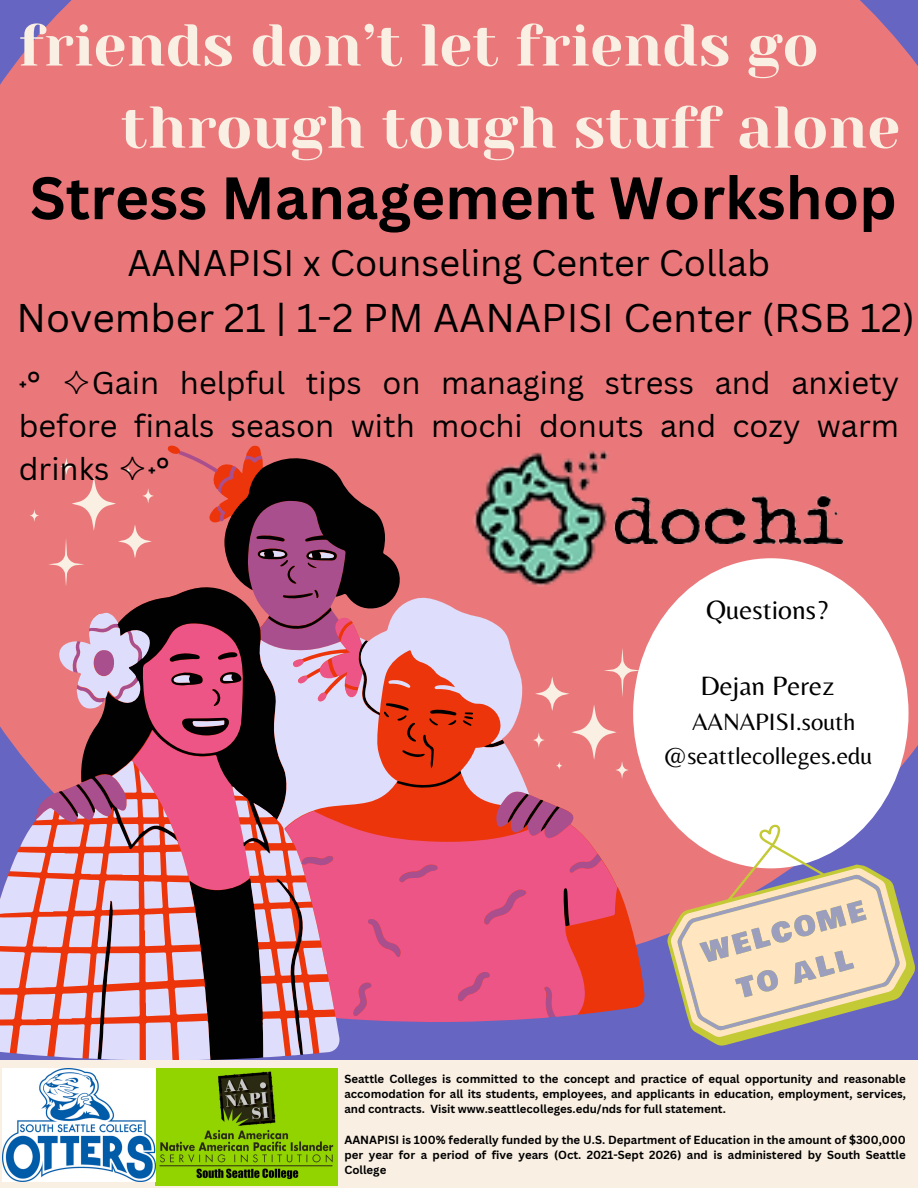
<style>
.page{position:relative;width:918px;height:1188px;background:#fff}
.page>*{position:absolute;margin:0;border:0;box-sizing:border-box;transform-origin:0 0}
.t1{font:58.95px "Yeseva One";color:#f9efe3}
.t2{font:700 58.5px "Canva Sans";color:#000}
.t3{font:39px "Canva Sans";color:#000}
.t4{font:36px "Canva Sans";color:#000}
.t5{font:30.75px/42.8px "Canva Sans";color:#000;text-align:justify}
.t6{font:27.6px "Belleza";color:#000}
.t7{font:24.6px "Belleza";color:#000}
.t8{font:700 11.4px/15.3px "Canva Sans";color:#000;text-align:justify}
.s1{font-family:"Noto Sans"}
.s2{font-family:"Wen Quan Yi Micro Hei"}
</style>
<div class="page">
<div style="left:0;top:0;width:918px;height:971px;background:#ea787b"></div>
<img style="left:645px;top:492px;width:203px;height:52px">
<svg style="left:0;top:445px;width:645px;height:615px;fill:#ea787b"></svg>
<svg style="left:570px;top:616px;width:47px;height:406px;fill:#ea787b"></svg>
<svg style="left:59px;top:455px;width:511px;height:605px;fill:#ea787b"></svg>
<svg style="left:0;top:551px;width:529px;height:509px"></svg>
<div style="left:0;top:458px;width:154px;height:156px;background:#ea787b"></div>
<img style="left:459px;top:449px;width:157px;height:137px">
<div style="left:0;top:1060px;width:918px;height:128px;background:#f9efe3"></div>
<img style="left:156px;top:1068px;width:182px;height:117px">
<img style="left:3px;top:1068px;width:153px;height:114px">
<div style="left:633px;top:558px;width:276px;height:310px;background:#fff;border-radius:50%"></div>
<svg style="left:667px;top:824px;width:248px;height:222px"></svg>
<svg style="left:671px;top:868px;width:236px;height:169px"></svg>
<p class="t1" style="left:19px;top:12px;width:801px">friends don’t let friends go</p>
<p class="t1" style="left:121px;top:94px;width:781px">through tough stuff alone</p>
<p class="t2" style="left:30px;top:157px;width:869px">Stress Management Workshop</p>
<p class="t4" style="left:127px;top:238px;width:644px">AANAPISI x Counseling Center Collab</p>
<p class="t3" style="left:16px;top:290px;width:900px">November 21 | 1-2 PM AANAPISI Center (RSB 12)</p>
<p class="t5" style="left:19px;top:361px;width:882px"><span class="s1">˖</span>° <span class="s2">✧</span>Gain helpful tips on managing stress and anxiety before finals season with mochi donuts and cozy warm drinks <span class="s2">✧</span><span class="s1">˖</span>°</p>
<p class="t6" style="left:706px;top:593px;width:124px">Questions?</p>
<p class="t6" style="left:700px;top:670px;width:135px">Dejan Perez</p>
<p class="t7" style="left:692px;top:707px;width:165px">AANAPISI.south</p>
<p class="t7" style="left:663px;top:741px;width:210px">@seattlecolleges.edu</p>
<p class="t8" style="left:344px;top:1071px;width:563px">Seattle Colleges is committed to the concept and practice of equal opportunity and reasonable accomodation for all its students, employees, and applicants in education, employment, services, and contracts. Visit www.seattlecolleges.edu/nds for full statement.</p>
<p class="t8" style="left:344px;top:1132px;width:563px">AANAPISI is 100% federally funded by the U.S. Department of Education in the amount of $300,000 per year for a period of five years (Oct. 2021-Sept 2026) and is administered by South Seattle College</p>
</div>
